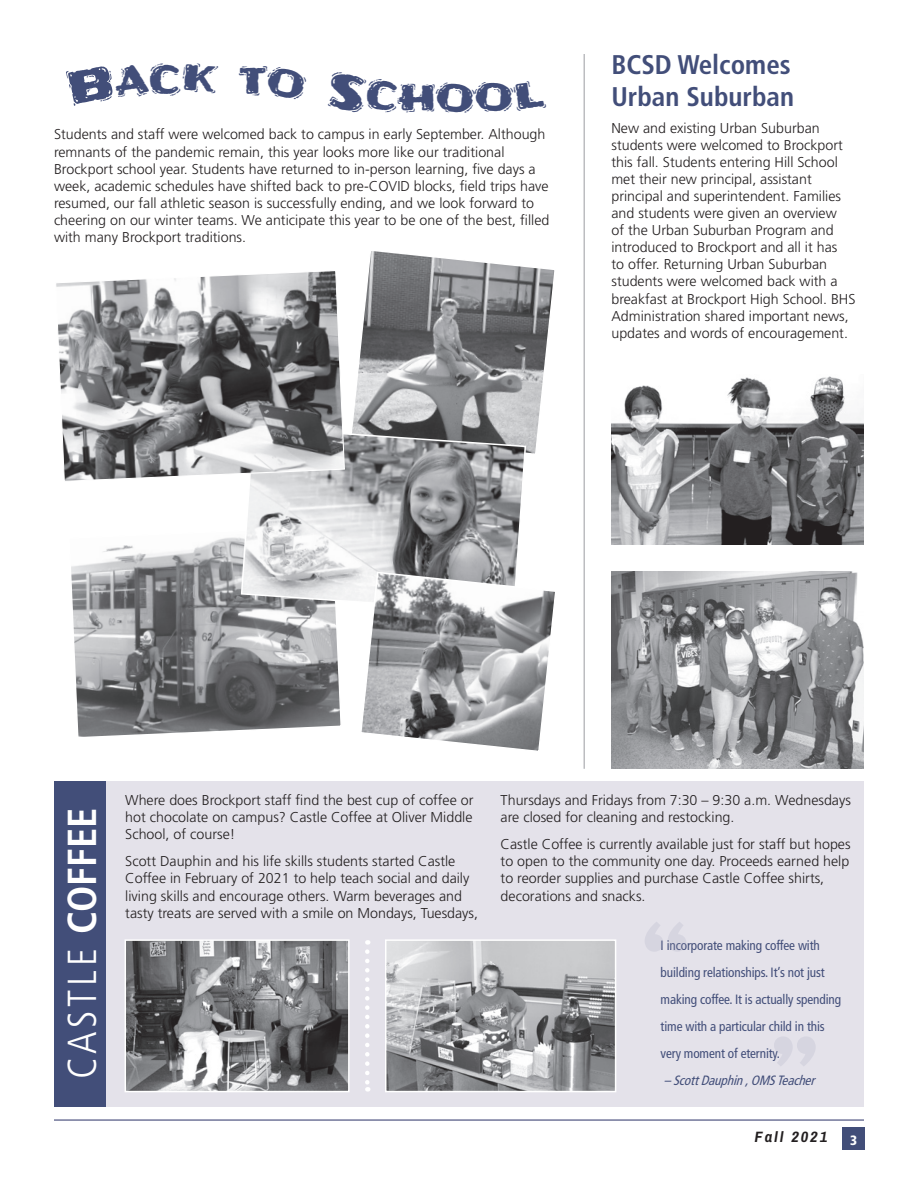
<style>
.page{position:relative;width:918px;height:1188px;background:#fff}
.page>*{position:absolute;margin:0;border:0;box-sizing:border-box;transform-origin:0 0}
.t1{font:700 91.35px "Aachen";color:#9fa1bb}
.t2{font:45px "Frijole";color:#424e79}
.t3{font:300 condensed 40.5px "Frutiger";letter-spacing:.09em;color:#fff}
.t4{font:700 condensed 27px "Frutiger";color:#424e79}
.t5{font:italic 700 15px "Archivo Narrow";letter-spacing:.12em;color:#231f20;scale:1.1 1}
.t6{font:300 14.25px/17.1px "Frutiger";color:#231f20}
.t7{font:condensed 13.5px/27.2px "Frutiger";letter-spacing:-.01em;color:#424e79}
.t8{font:900 condensed 13.5px "Frutiger";color:#fff}
.s1{font-weight:700}
.s2{font-style:italic}
</style>
<div class="page">
<div style="left:842px;top:1127px;width:23px;height:23px;background:#424e79"></div>
<hr style="left:54px;top:1119px;width:810px;height:2px;background:#717699">
<div style="left:54px;top:781px;width:810px;height:326px;background:#e4e2ea"></div>
<hr style="left:584px;top:54px;width:1px;height:715px;background:#bcbdc0">
<svg style="left:365px;top:952px;width:5px;height:140px"></svg>
<svg style="left:71px;top:537px;width:270px;height:200px;background:#949597"></svg>
<svg style="left:352px;top:251px;width:203px;height:203px"></svg>
<svg style="left:240px;top:426px;width:287px;height:188px"></svg>
<svg style="left:359px;top:571px;width:196px;height:180px"></svg>
<svg style="left:56px;top:271px;width:289px;height:211px"></svg>
<img style="left:611px;top:376px;width:253px;height:169px">
<img style="left:611px;top:572px;width:253px;height:197px">
<div style="left:54px;top:781px;width:51px;height:326px;background:#424e79"></div>
<img style="left:128px;top:942px;width:219px;height:147px">
<div style="left:125px;top:939px;width:225px;height:153px;border:2px solid #fff"></div>
<img style="left:388px;top:942px;width:225px;height:147px">
<div style="left:385px;top:939px;width:231px;height:153px;border:2px solid #fff"></div>
<p class="t2" style="left:182px;top:47px;width:36px">k</p>
<p class="t2" style="left:436px;top:67px;width:41px">o</p>
<p class="t6" style="left:54px;top:126px;width:493px">Students and staff were welcomed back to campus in early September. Although</p>
<p class="t6" style="left:54px;top:143px;width:452px">remnants of the pandemic remain, this year looks more like our traditional</p>
<p class="t6" style="left:54px;top:160px;width:483px">Brockport school year. Students have returned to in-person learning, fve days a</p>
<p class="t6" style="left:54px;top:177px;width:496px">week, academic schedules have shifted back to pre-COVID blocks, feld trips have</p>
<p class="t6" style="left:54px;top:195px;width:482px">resumed, our fall athletic season is successfully ending, and we look forward to</p>
<p class="t6" style="left:54px;top:212px;width:497px">cheering on our winter teams. We anticipate this year to be one of the best, flled</p>
<p class="t6" style="left:54px;top:229px;width:194px">with many Brockport traditions.</p>
<p class="t4" style="left:611px;top:49px;width:181px">BCSD Welcomes</p>
<h2 class="t4" style="left:611px;top:80px;width:184px">Urban Suburban</h2>
<p class="t6" style="left:611px;top:119px;width:210px">New and existing Urban Suburban</p>
<p class="t6" style="left:611px;top:136px;width:233px">students were welcomed to Brockport</p>
<p class="t6" style="left:611px;top:154px;width:228px">this fall. Students entering Hill School</p>
<p class="t6" style="left:611px;top:171px;width:202px">met their new principal, assistant</p>
<p class="t6" style="left:611px;top:188px;width:231px">principal and superintendent. Families</p>
<p class="t6" style="left:611px;top:205px;width:227px">and students were given an overview</p>
<p class="t6" style="left:611px;top:222px;width:224px">of the Urban Suburban Program and</p>
<p class="t6" style="left:611px;top:239px;width:246px">introduced to Brockport and all it has<br>to offer. Returning Urban Suburban students were welcomed back with a breakfast at Brockport High School. BHS Administration shared important news, updates and words of encouragement.</p>
<p class="t3" style="left:59px;top:1079px;width:273px;rotate:-90deg">CASTLE <span class="s1">COFFEE</span></p>
<p class="t6" style="left:125px;top:792px;width:350px;text-align:justify">Where does Brockport staff fnd the best cup of coffee or hot chocolate on campus? Castle Coffee at Oliver Middle School, of course!</p>
<p class="t6" style="left:125px;top:853px;width:354px">Scott Dauphin and his life skills students started Castle Coffee in February of 2021 to help teach social and daily living skills and encourage others. Warm beverages and tasty treats are served with a smile on Mondays, Tuesdays,</p>
<p class="t6" style="left:501px;top:792px;width:352px">Thursdays and Fridays from 7:30 – 9:30 a.m. Wednesdays are closed for cleaning and restocking.</p>
<p class="t6" style="left:501px;top:836px;width:351px">Castle Coffee is currently available just for staff but hopes to open to the community one day. Proceeds earned help to reorder supplies and purchase Castle Coffee shirts, decorations and snacks.</p>
<p class="t7" style="left:661px;top:931px;width:182px">I incorporate making coffee with building relationships. It’s not just making coffee. It is actually spending time with a particular child in this very moment of eternity. <span class="s2">–ScottDauphin,OMSTeacher</span></p>
<h1 class="t1" style="left:639px;top:897px;width:55px">“</h1>
<p class="t5" style="left:755px;top:1127px;width:68px">Fall 2021</p>
<p class="t8" style="left:850px;top:1132px;width:9px">3</p>
</div>
